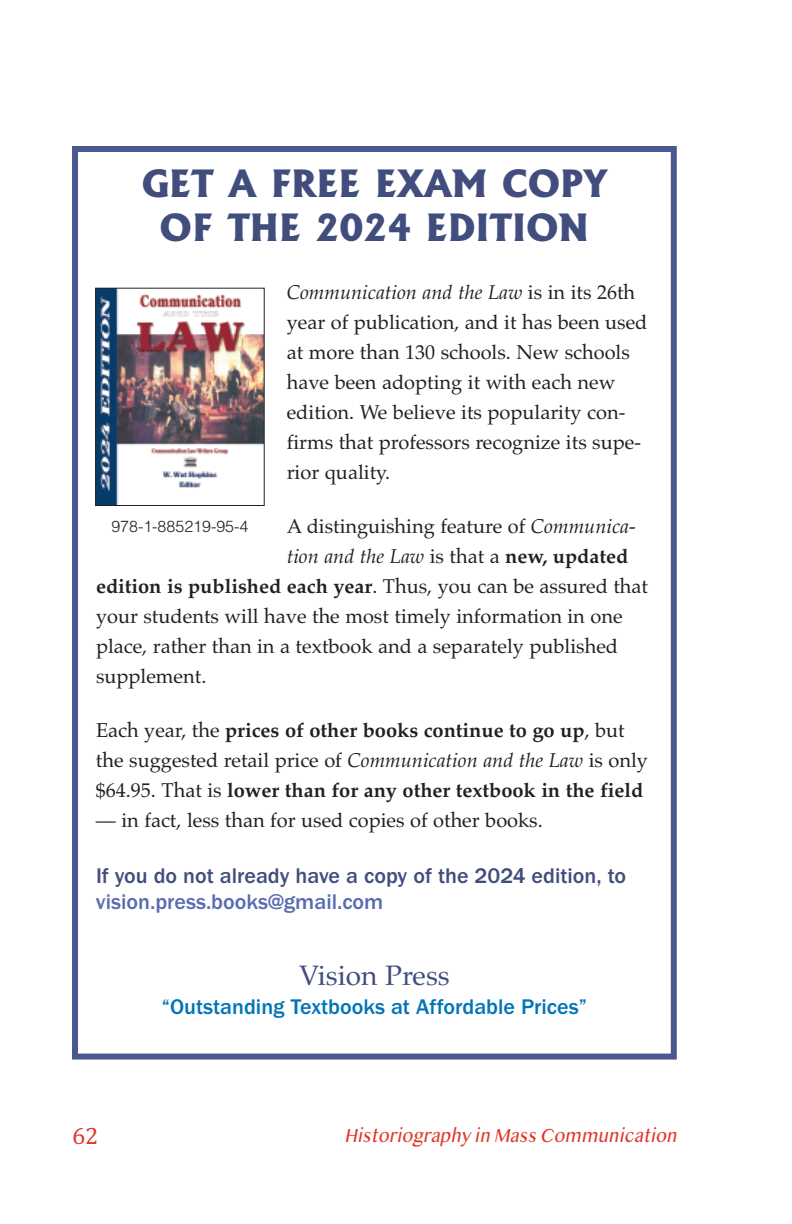
<style>
.page{position:relative;width:792px;height:1224px;background:#fff}
.page>*{position:absolute;margin:0;border:0;box-sizing:border-box;transform-origin:0 0}
.t1{font:800 36px/43.2px "Albertus";color:#414d7d;text-align:center}
.t2{font:28px "Palatino";color:#414d7d}
.t3{font:24px "Cambria";color:#e13528}
.t4{font:500 22px "Franklin Gothic";color:#414d7d}
.t5{font:500 22px "Franklin Gothic";color:#0074b8}
.t6{font:500 22px "Franklin Gothic";color:#586bb3}
.t7{font:20px/30px "Palatino";color:#231f20}
.t8{font:700 20px/30px "Palatino";color:#231f20}
.t9{font:italic 20px "Telugu MN";color:#e13528;scale:.88 1}
.t10{font:italic 20px "Palatino";color:#231f20}
.t11{font:300 16px "Helvetica";color:#231f20}
.s1{font-style:italic}
.s2{font-style:normal}
.s3{font-weight:700;font-style:normal}
.s4{font-weight:400}
.s5{font-weight:400;font-style:italic}
</style>
<div class="page">
<div style="left:72px;top:146px;width:605px;height:914px;border:6px solid #4b588f"></div>
<img style="left:97px;top:290px;width:166px;height:214px">
<div style="left:95px;top:288px;width:170px;height:218px;border:1px solid #231f20"></div>
<h1 class="t1" style="left:141px;top:163px;width:467px">GET A FREE EXAM COPY<br>OF THE 2024 EDITION</h1>
<p class="t7" style="left:287px;top:277px;width:362px"><span class="s1">Communication and the Law</span> is in its 26th year of publication, and it has been used at more than 130 schools. New schools have been adopting it with each new edition. We believe its popularity con&shy;firms that professors recognize its supe&shy;rior quality.</p>
<p class="t7" style="left:287px;top:511px;width:351px">A distinguishing feature of <span class="s1">Communica-</span></p>
<p class="t10" style="left:287px;top:544px;width:343px">tion and the Law <span class="s2">is that a</span> <span class="s3">new, updated</span></p>
<p class="t8" style="left:96px;top:571px;width:554px">edition is published each year<span class="s4">. Thus, you can be assured that</span></p>
<p class="t7" style="left:96px;top:601px;width:528px">your students will have the most timely information in one</p>
<p class="t7" style="left:96px;top:631px;width:524px">place, rather than in a textbook and a separately published</p>
<p class="t7" style="left:96px;top:661px;width:112px">supplement.</p>
<p class="t8" style="left:96px;top:715px;width:554px"><span class="s4">Each year, the</span> prices of other books continue to go up<span class="s4">, but the suggested retail price of</span> <span class="s5">Communication and the Law</span> <span class="s4">is only $64.95. That is</span> lower than for any other textbook in the field</p>
<p class="t7" style="left:96px;top:805px;width:448px">— in fact, less than for used copies of other books.</p>
<p class="t4" style="left:96px;top:862px;width:532px">If you do not already have a copy of the 2024 edition, to</p>
<p class="t6" style="left:96px;top:888px;width:289px">vision.press.books@gmail.com</p>
<p class="t11" style="left:111px;top:512px;width:138px">978-1-885219-95-4</p>
<h2 class="t2" style="left:299px;top:959px;width:152px">Vision Press</h2>
<p class="t5" style="left:162px;top:994px;width:427px">“Outstanding Textbooks at Affordable Prices”</p>
<p class="t3" style="left:72px;top:1121px;width:28px">62</p>
<p class="t9" style="left:345px;top:1124px;width:386px">Historiography in Mass Communication</p>
</div>
